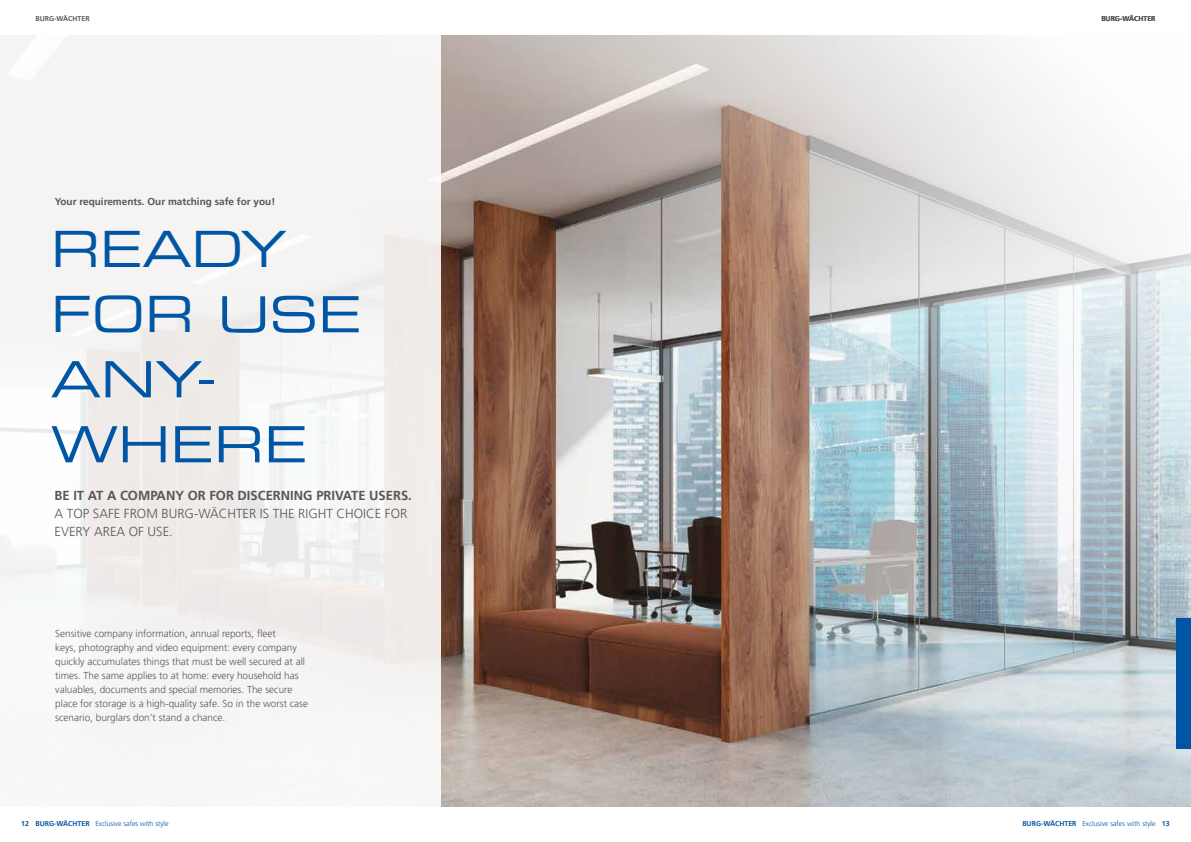
<style>
.page{position:relative;width:1191px;height:842px;background:#fff}
.page>*{position:absolute;margin:0;border:0;box-sizing:border-box;transform-origin:0 0}
.t1{font:50px/65px "Eurostile LT Std Ex 2";color:#0056a4}
.t2{font:300 13px/18px "Frutiger LT Pro";color:#575756}
.t3{font:700 13px "Frutiger LT Pro";color:#575756}
.t4{font:300 10px/14px "Frutiger LT Pro";color:#575756}
.t5{font:700 10px "Frutiger LT Pro";color:#575756}
.t6{font:300 7px "Frutiger LT Pro";color:#0056a4}
.t7{font:700 7px "Frutiger LT Pro";color:#575756}
.s1{font-weight:700}
</style>
<div class="page">
<img style="left:440px;top:35px;width:751px;height:771px">
<div style="left:1176px;top:618px;width:15px;height:130px;background:#0056a4"></div>
<div style="left:0;top:26px;width:440px;height:785px;background:#f6f4f3"></div>
<p class="t7" style="left:35px;top:14px;width:56px">BURG-WÄCHTER</p>
<p class="t5" style="left:55px;top:196px;width:222px">Your requirements. Our matching safe for you!</p>
<h1 class="t1" style="left:51px;top:216px;width:312px">READY<br>FOR USE<br>ANY-<br>WHERE</h1>
<h2 class="t3" style="left:55px;top:487px;width:359px">BE IT AT A COMPANY OR FOR DISCERNING PRIVATE USERS.</h2>
<h2 class="t2" style="left:55px;top:504px;width:354px">A TOP SAFE FROM BURG-WÄCHTER IS THE RIGHT CHOICE FOR<br>EVERY AREA OF USE.</h2>
<p class="t4" style="left:55px;top:626px;width:254px">Sensitive company information, annual reports, fleet<br>keys, photography and video equipment: every company quickly accumulates things that must be well secured at all times. The same applies to at home: every household has valuables, documents and special memories. The secure place for storage is a high-quality safe. So in the worst case scenario, burglars don’t stand a chance.</p>
<p class="t7" style="left:1101px;top:14px;width:56px">BURG-WÄCHTER</p>
<p class="t6" style="left:21px;top:820px;width:149px"><span class="s1">12 BURG-WÄCHTER</span> Exclusive safes with style</p>
<p class="t6" style="left:1022px;top:820px;width:149px"><span class="s1">BURG-WÄCHTER</span> Exclusive safes with style <span class="s1">13</span></p>
</div>
